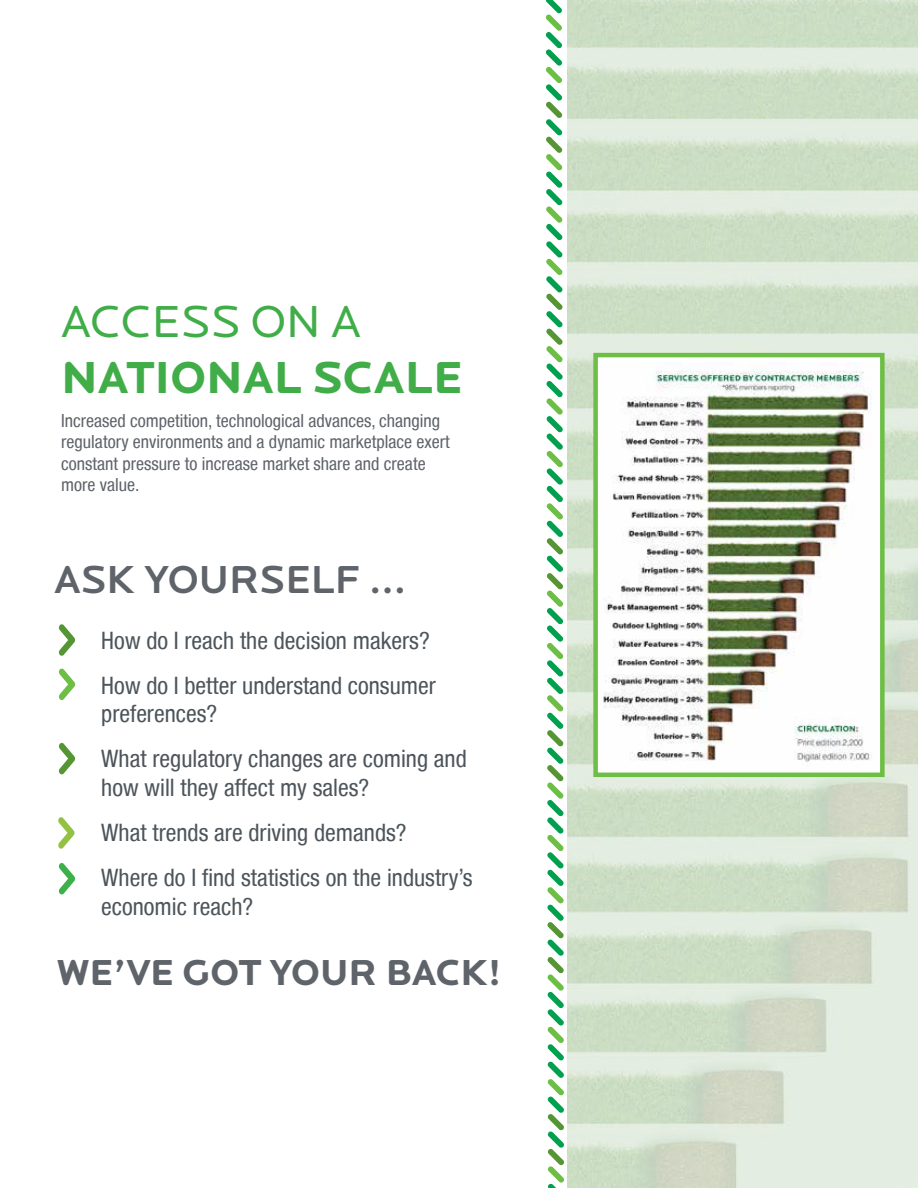
<style>
.page{position:relative;width:918px;height:1188px;background:#fff}
.page>*{position:absolute;margin:0;border:0;box-sizing:border-box;transform-origin:0 0}
.t1{font:700 46.5px "Locator Display";color:#41ad49}
.t2{font:46.5px "Locator Display";color:#41ad49}
.t3{font:500 40.5px "Locator Display";color:#5f636a}
.t4{font:700 37.5px "Locator Display";letter-spacing:-.005em;color:#5f636a}
.t5{font:condensed 24px/45px "Helvetica Neue LT";color:#4d555b}
.t6{font:condensed 18px/21.6px "Helvetica Neue LT";color:#5f636a}
</style>
<div class="page">
<svg style="left:546px;top:0;width:18px;height:1188px"></svg>
<svg style="left:59px;top:624px;width:16px;height:32px"></svg>
<svg style="left:59px;top:668px;width:16px;height:32px"></svg>
<svg style="left:59px;top:743px;width:16px;height:32px"></svg>
<svg style="left:58px;top:817px;width:16px;height:32px"></svg>
<svg style="left:59px;top:863px;width:16px;height:32px"></svg>
<img style="left:603px;top:363px;width:270px;height:403px">
<div style="left:593px;top:353px;width:292px;height:424px;border:4px solid #6cbe45"></div>
<h1 class="t2" style="left:61px;top:297px;width:301px">ACCESS ON A</h1>
<h1 class="t1" style="left:61px;top:350px;width:403px">NATIONAL SCALE</h1>
<p class="t6" style="left:61px;top:409px;width:390px">Increased competition, technological advances, changing regulatory environments and a dynamic marketplace exert constant pressure to increase market share and create more value.</p>
<h2 class="t3" style="left:54px;top:556px;width:354px">ASK YOURSELF ...</h2>
<p class="t5" style="left:101px;top:618px;width:336px">How do I reach the decision makers?<br>How do I better understand consumer</p>
<p class="t5" style="left:101px;top:691px;width:367px">preferences?<br>What regulatory changes are coming and</p>
<p class="t5" style="left:101px;top:765px;width:373px">how will they affect my sales?<br>What trends are driving demands?<br>Where do I find statistics on the industry’s</p>
<p class="t5" style="left:101px;top:884px;width:153px">economic reach?</p>
<h3 class="t4" style="left:57px;top:950px;width:446px">WE’VE GOT YOUR BACK!</h3>
</div>
